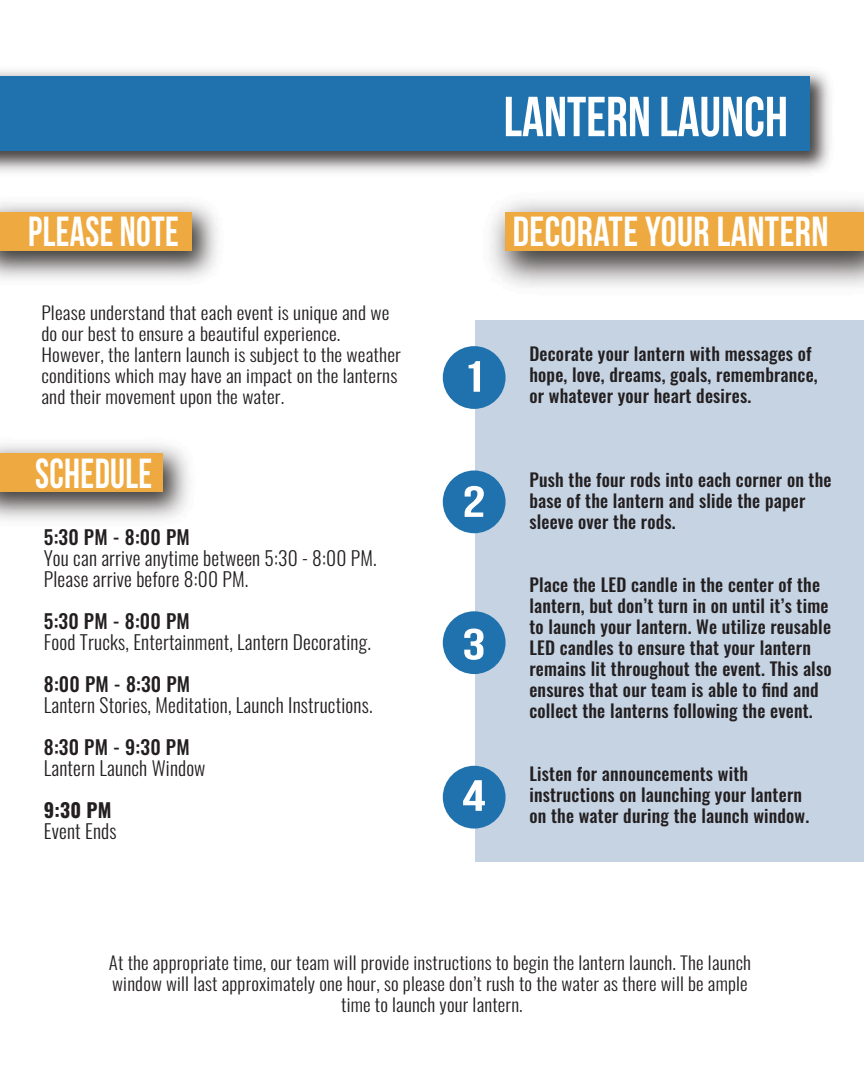
<style>
.page{position:relative;width:864px;height:1080px;background:#fff}
.page>*{position:absolute;margin:0;border:0;box-sizing:border-box;transform-origin:0 0}
.t1{font:700 56.25px "Bebas Neue";color:#fff;scale:.96 1}
.t2{font:700 43.8px "Bebas Neue";color:#fff;scale:1.34 1}
.t3{font:700 42px "Bebas Neue";letter-spacing:.01em;color:#fff;scale:.96 1}
.t4{font:700 42px "Bebas Neue";letter-spacing:.01em;color:#fff;scale:.89 1}
.t5{font:300 19.5px/21px "Oswald";letter-spacing:.01em;color:#231f20}
.t6{font:500 19.5px "Oswald";letter-spacing:.01em;color:#231f20}
.t7{font:700 19.5px "Oswald";color:#231f20}
.t8{font:500 18px/21px "Oswald";letter-spacing:.01em;color:#231f20}
.t9{font:300 18px/21px "Oswald";letter-spacing:.01em;color:#231f20;scale:1.08 1}
.t10{font:300 18px/21px "Oswald";letter-spacing:.01em;color:#231f20;text-align:center;scale:1.05 1}
</style>
<div class="page">
<img style="left:0;top:70px;width:830px;height:102px">
<div style="left:0;top:76px;width:810px;height:76px;background:#2072ae"></div>
<img style="left:0;top:202px;width:218px;height:77px">
<div style="left:0;top:212px;width:191px;height:39px;background:#eea940"></div>
<img style="left:490px;top:200px;width:374px;height:87px">
<div style="left:506px;top:212px;width:358px;height:39px;background:#eea940"></div>
<img style="left:0;top:444px;width:189px;height:76px">
<div style="left:0;top:454px;width:162px;height:38px;background:#eea940"></div>
<div style="left:475px;top:320px;width:389px;height:541px;background:#c5d3e3"></div>
<div style="left:443px;top:346px;width:63px;height:63px;background:#2072ae;border-radius:50%"></div>
<div style="left:443px;top:470px;width:63px;height:63px;background:#2072ae;border-radius:50%"></div>
<div style="left:443px;top:611px;width:63px;height:63px;background:#2072ae;border-radius:50%"></div>
<div style="left:443px;top:766px;width:63px;height:63px;background:#2072ae;border-radius:50%"></div>
<h3 class="t4" style="left:28px;top:209px;width:171px">PLEASE NOTE</h3>
<p class="t9" style="left:41px;top:300px;width:335px">Please understand that each event is unique and we do our best to ensure a beautiful experience.<br>However, the lantern launch is subject to the weather conditions which may have an impact on the lanterns and their movement upon the water.</p>
<h3 class="t4" style="left:35px;top:450px;width:133px">SCHEDULE</h3>
<p class="t6" style="left:44px;top:527px;width:147px">5:30 PM - 8:00 PM</p>
<p class="t5" style="left:44px;top:546px;width:334px">You can arrive anytime between 5:30 - 8:00 PM.<br>Please arrive before 8:00 PM.</p>
<p class="t6" style="left:44px;top:611px;width:147px">5:30 PM - 8:00 PM</p>
<p class="t5" style="left:44px;top:630px;width:328px">Food Trucks, Entertainment, Lantern Decorating.</p>
<p class="t6" style="left:44px;top:674px;width:148px">8:00 PM - 8:30 PM</p>
<p class="t5" style="left:44px;top:693px;width:330px">Lantern Stories, Meditation, Launch Instructions.</p>
<p class="t6" style="left:44px;top:737px;width:147px">8:30 PM - 9:30 PM</p>
<p class="t5" style="left:44px;top:756px;width:163px">Lantern Launch Window</p>
<p class="t7" style="left:44px;top:800px;width:69px">9:30 PM</p>
<p class="t5" style="left:44px;top:819px;width:74px">Event Ends</p>
<h1 class="t1" style="left:504px;top:86px;width:298px">LANTERN LAUNCH</h1>
<h3 class="t3" style="left:513px;top:209px;width:330px">DECORATE YOUR LANTERN</h3>
<h2 class="t2" style="left:462px;top:353px;width:19px">1</h2>
<h2 class="t2" style="left:462px;top:478px;width:19px">2</h2>
<h2 class="t2" style="left:462px;top:620px;width:19px">3</h2>
<h2 class="t2" style="left:462px;top:772px;width:19px">4</h2>
<p class="t8" style="left:529px;top:344px;width:290px">Decorate your lantern with messages of hope, love, dreams, goals, remembrance, or whatever your heart desires.</p>
<p class="t8" style="left:529px;top:470px;width:304px">Push the four rods into each corner on the base of the lantern and slide the paper sleeve over the rods.</p>
<p class="t8" style="left:529px;top:575px;width:304px">Place the LED candle in the center of the lantern, but don’t turn in on until it’s time to launch your lantern. We utilize reusable LED candles to ensure that your lantern remains lit throughout the event. This also ensures that our team is able to find and collect the lanterns following the event.</p>
<p class="t8" style="left:529px;top:764px;width:281px">Listen for announcements with instructions on launching your lantern on the water during the launch window.</p>
<p class="t10" style="left:109px;top:950px;width:613px">At the appropriate time, our team will provide instructions to begin the lantern launch. The launch window will last approximately one hour, so please don’t rush to the water as there will be ample time to launch your lantern.</p>
</div>
